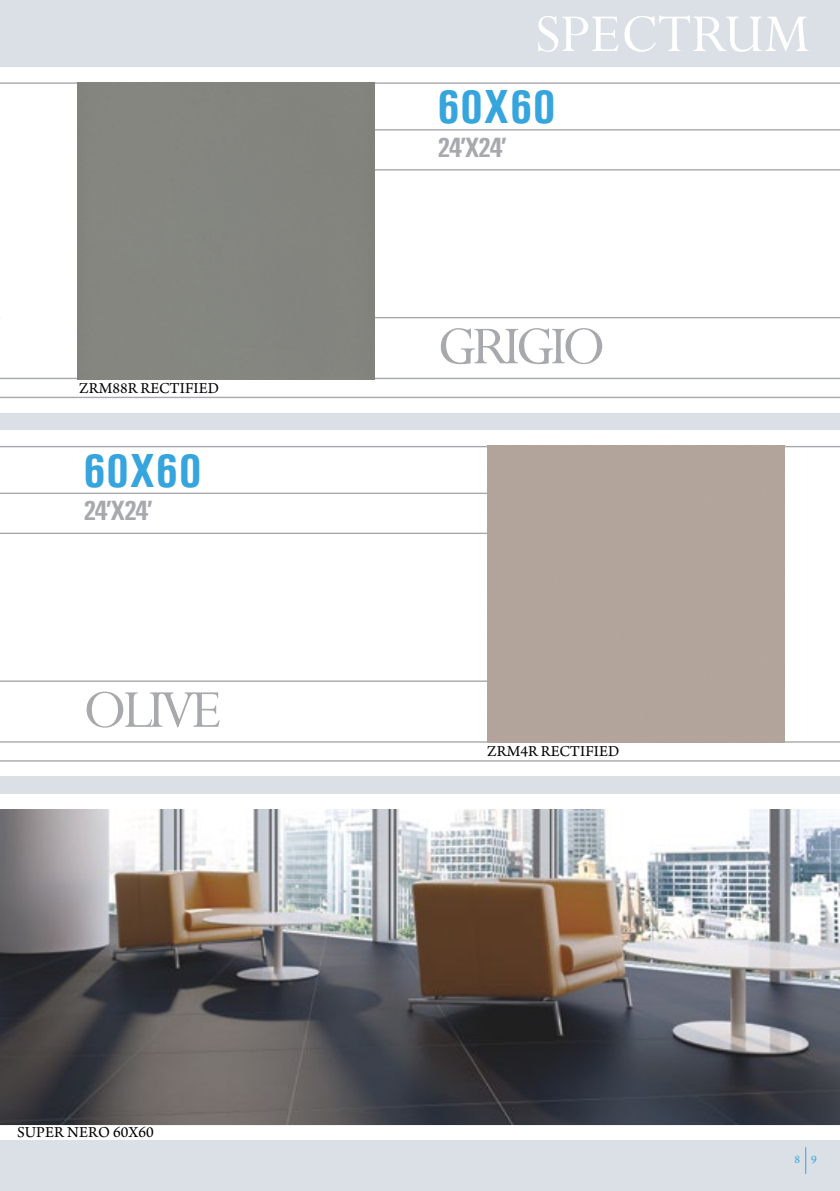
<style>
.page{position:relative;width:840px;height:1191px;background:#fff}
.page>*{position:absolute;margin:0;border:0;box-sizing:border-box;transform-origin:0 0}
.t1{font:60px "Perpetua";letter-spacing:-.07em;color:#a7a9ad}
.t2{font:60px "Perpetua";color:#fff}
.t3{font:700 48px "Univers Condensed";color:#37a5dd}
.t4{font:700 28px "Univers Condensed";letter-spacing:-.07em;color:#a7a9ad}
.t5{font:16px "Arno Pro";color:#000}
.t6{font:12px "Arno Pro";color:#37a5dd}
</style>
<div class="page">
<div style="left:0;top:0;width:839px;height:1191px;background:#dae0e6"></div>
<div style="left:0;top:430px;width:839px;height:346px;background:#fff"></div>
<hr style="left:0;top:760px;width:839px;height:1px;background:#a7a9ad">
<hr style="left:0;top:741px;width:839px;height:1px;background:#a7a9ad">
<hr style="left:0;top:446px;width:839px;height:1px;background:#a7a9ad">
<div style="left:0;top:794px;width:839px;height:346px;background:#fff"></div>
<hr style="left:0;top:1123px;width:839px;height:2px;background:#a7a9ad">
<hr style="left:0;top:1104px;width:839px;height:2px;background:#a7a9ad">
<hr style="left:0;top:809px;width:839px;height:2px;background:#a7a9ad">
<svg style="left:0;top:67px;width:839px;height:346px;background:#d8d9d7"></svg>
<hr style="left:0;top:397px;width:839px;height:1px;background:#a7a9ad">
<hr style="left:0;top:378px;width:839px;height:1px;background:#a7a9ad">
<hr style="left:0;top:82px;width:839px;height:2px;background:#a7a9ad">
<hr style="left:0;top:680px;width:535px;height:2px;background:#a7a9ad">
<hr style="left:0;top:492px;width:535px;height:2px;background:#a7a9ad">
<hr style="left:0;top:532px;width:535px;height:2px;background:#a7a9ad">
<img style="left:1px;top:809px;width:838px;height:315px">
<hr style="left:326px;top:317px;width:513px;height:1px;background:#a7a9ad">
<hr style="left:325px;top:129px;width:514px;height:1px;background:#a7a9ad">
<hr style="left:325px;top:169px;width:514px;height:1px;background:#a7a9ad">
<div style="left:487px;top:446px;width:296px;height:296px;background:#b2a49b"></div>
<p class="t5" style="left:79px;top:379px;width:141px">ZRM88R RECTIFIED</p>
<h2 class="t3" style="left:83px;top:441px;width:120px">60X60</h2>
<h3 class="t4" style="left:83px;top:493px;width:71px">24’X24’</h3>
<h1 class="t1" style="left:83px;top:678px;width:140px">OLIVE</h1>
<p class="t5" style="left:17px;top:1123px;width:138px">SUPER NERO 60X60</p>
<h1 class="t2" style="left:534px;top:3px;width:276px">SPECTRUM</h1>
<h2 class="t3" style="left:437px;top:78px;width:120px">60X60</h2>
<h3 class="t4" style="left:437px;top:130px;width:71px">24’X24’</h3>
<h1 class="t1" style="left:437px;top:315px;width:170px">GRIGIO</h1>
<p class="t5" style="left:487px;top:742px;width:134px">ZRM4R RECTIFIED</p>
<p class="t6" style="left:793px;top:1152px;width:24px">8 9</p>
</div>
